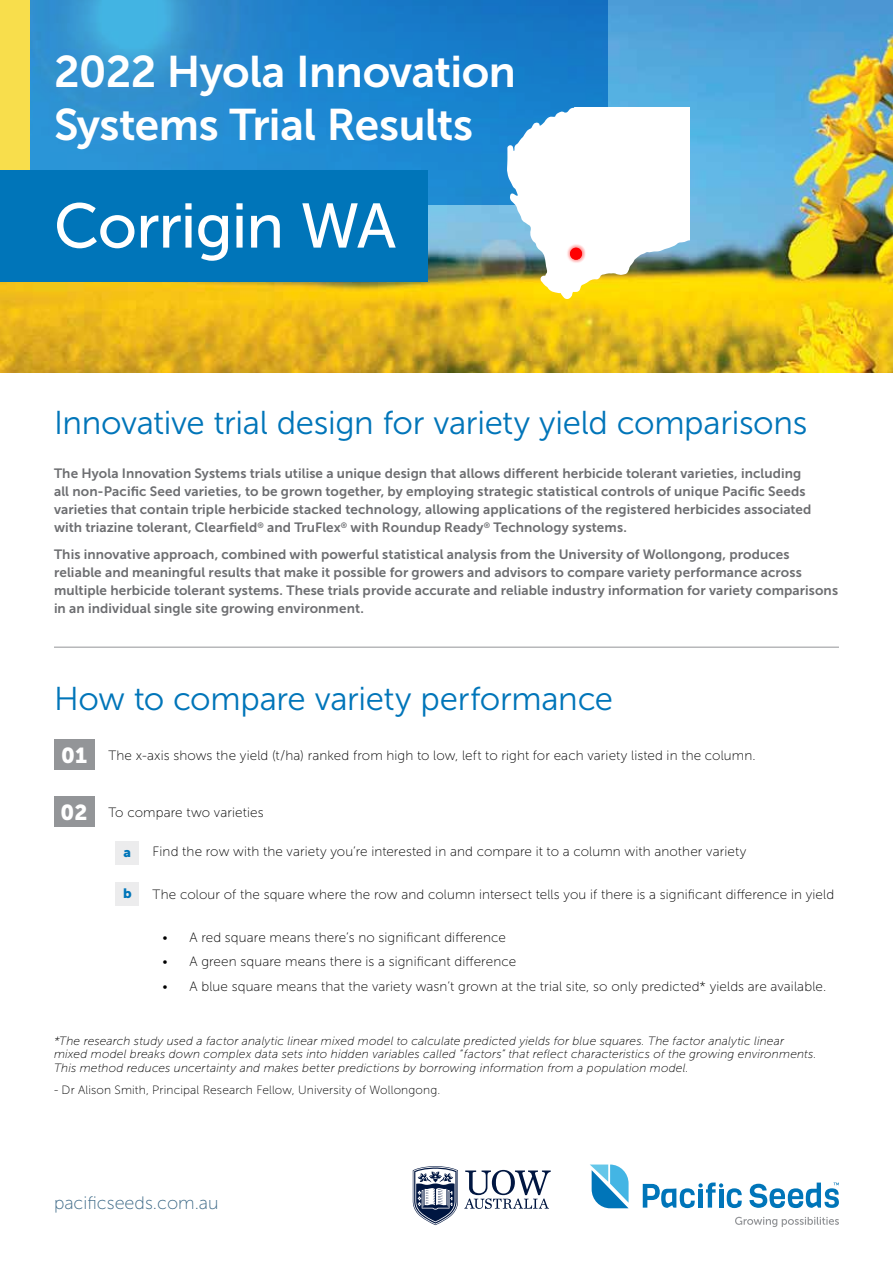
<style>
.page{position:relative;width:893px;height:1263px;background:#fff}
.page>*{position:absolute;margin:0;border:0;box-sizing:border-box;transform-origin:0 0}
.t1{font:62.7px "Museo Sans 500";letter-spacing:-.02em;color:#fff}
.t2{font:44.1px/52.9px "Museo Sans 700";letter-spacing:-.01em;color:#fff}
.t3{font:33px "Museo Sans 300";letter-spacing:-.01em;color:#0075b9}
.t4{font:21.6px "Museo Sans 900";color:#fff}
.t5{font:18px "Museo Sans 100";color:#3b6886}
.t6{font:13.5px/18px "Museo Sans 700";letter-spacing:.01em;color:#6d6e71}
.t7{font:13.5px "Museo Sans 100";letter-spacing:.01em;color:#000}
.t8{font:13.5px "Museo Sans 900";color:#0075b9}
.t9{font:italic 12px/13.5px "Museo Sans 100";letter-spacing:.01em;color:#000}
.t10{font:12px "Museo Sans 100";letter-spacing:.01em;color:#000}
</style>
<div class="page">
<hr style="left:54px;top:647px;width:785px;height:1px;background:#939598">
<div style="left:116px;top:841px;width:23px;height:23px;background:#ececed"></div>
<div style="left:116px;top:882px;width:23px;height:23px;background:#ececed"></div>
<div style="left:54px;top:739px;width:40px;height:31px;background:#939598"></div>
<div style="left:54px;top:796px;width:40px;height:31px;background:#939598"></div>
<img style="left:0;top:0;width:893px;height:372px">
<svg style="left:30px;top:0;width:578px;height:205px;background:#2389cf"></svg>
<div style="left:0;top:170px;width:428px;height:112px;background:#0075b9"></div>
<div style="left:0;top:48px;width:30px;height:61px;background:#f8de4c"></div>
<div style="left:0;top:109px;width:30px;height:61px;background:#f8de4c"></div>
<div style="left:0;top:0;width:30px;height:48px;background:#f8de4c"></div>
<svg style="left:735px;top:1217px;width:104px;height:10px"></svg>
<svg style="left:643px;top:1182px;width:99px;height:26px"></svg>
<svg style="left:590px;top:1164px;width:39px;height:44px"></svg>
<svg style="left:749px;top:1182px;width:90px;height:26px"></svg>
<svg style="left:413px;top:1166px;width:45px;height:59px"></svg>
<svg style="left:464px;top:1170px;width:87px;height:39px"></svg>
<svg style="left:507px;top:108px;width:183px;height:194px"></svg>
<h2 class="t2" style="left:54px;top:45px;width:463px">2022 Hyola Innovation<br>Systems Trial Results</h2>
<h1 class="t1" style="left:54px;top:192px;width:344px">Corrigin WA</h1>
<h3 class="t3" style="left:54px;top:405px;width:755px">Innovative trial design for variety yield comparisons</h3>
<p class="t6" style="left:54px;top:465px;width:759px">The Hyola Innovation Systems trials utilise a unique design that allows different herbicide tolerant varieties, including all non-Pacific Seed varieties, to be grown together, by employing strategic statistical controls of unique Pacific Seeds varieties that contain triple herbicide stacked technology, allowing applications of the registered herbicides associated with triazine tolerant, Clearfield<sup>®</sup> and TruFlex<sup>®</sup> with Roundup Ready<sup>®</sup> Technology systems.</p>
<p class="t6" style="left:54px;top:545px;width:786px">This innovative approach, combined with powerful statistical analysis from the University of Wollongong, produces reliable and meaningful results that make it possible for growers and advisors to compare variety performance across multiple herbicide tolerant systems. These trials provide accurate and reliable industry information for variety comparisons in an individual single site growing environment.</p>
<h3 class="t3" style="left:54px;top:680px;width:561px">How to compare variety performance</h3>
<h3 class="t4" style="left:61px;top:743px;width:27px">01</h3>
<h3 class="t4" style="left:61px;top:800px;width:28px">02</h3>
<p class="t7" style="left:108px;top:748px;width:649px">The x-axis shows the yield (t/ha) ranked from high to low, left to right for each variety listed in the column.</p>
<p class="t7" style="left:108px;top:805px;width:157px">To compare two varieties</p>
<p class="t7" style="left:153px;top:844px;width:595px">Find the row with the variety you’re interested in and compare it to a column with another variety</p>
<p class="t7" style="left:153px;top:887px;width:683px">The colour of the square where the row and column intersect tells you if there is a significant difference in yield</p>
<p class="t7" style="left:162px;top:930px;width:345px">• A red square means there’s no significant difference</p>
<p class="t7" style="left:162px;top:954px;width:355px">• A green square means there is a significant difference</p>
<p class="t7" style="left:162px;top:979px;width:665px">• A blue square means that the variety wasn’t grown at the trial site, so only predicted* yields are available.</p>
<p class="t8" style="left:124px;top:844px;width:9px">a</p>
<p class="t8" style="left:123px;top:886px;width:10px">b</p>
<p class="t9" style="left:54px;top:1034px;width:764px">*The research study used a factor analytic linear mixed model to calculate predicted yields for blue squares. The factor analytic linear mixed model breaks down complex data sets into hidden variables called “factors” that reflect characteristics of the growing environments.<br>This method reduces uncertainty and makes better predictions by borrowing information from a population model.</p>
<p class="t10" style="left:54px;top:1083px;width:388px">- Dr Alison Smith, Principal Research Fellow, University of Wollongong.</p>
<h3 class="t5" style="left:54px;top:1193px;width:166px">pacificseeds.com.au</h3>
</div>
